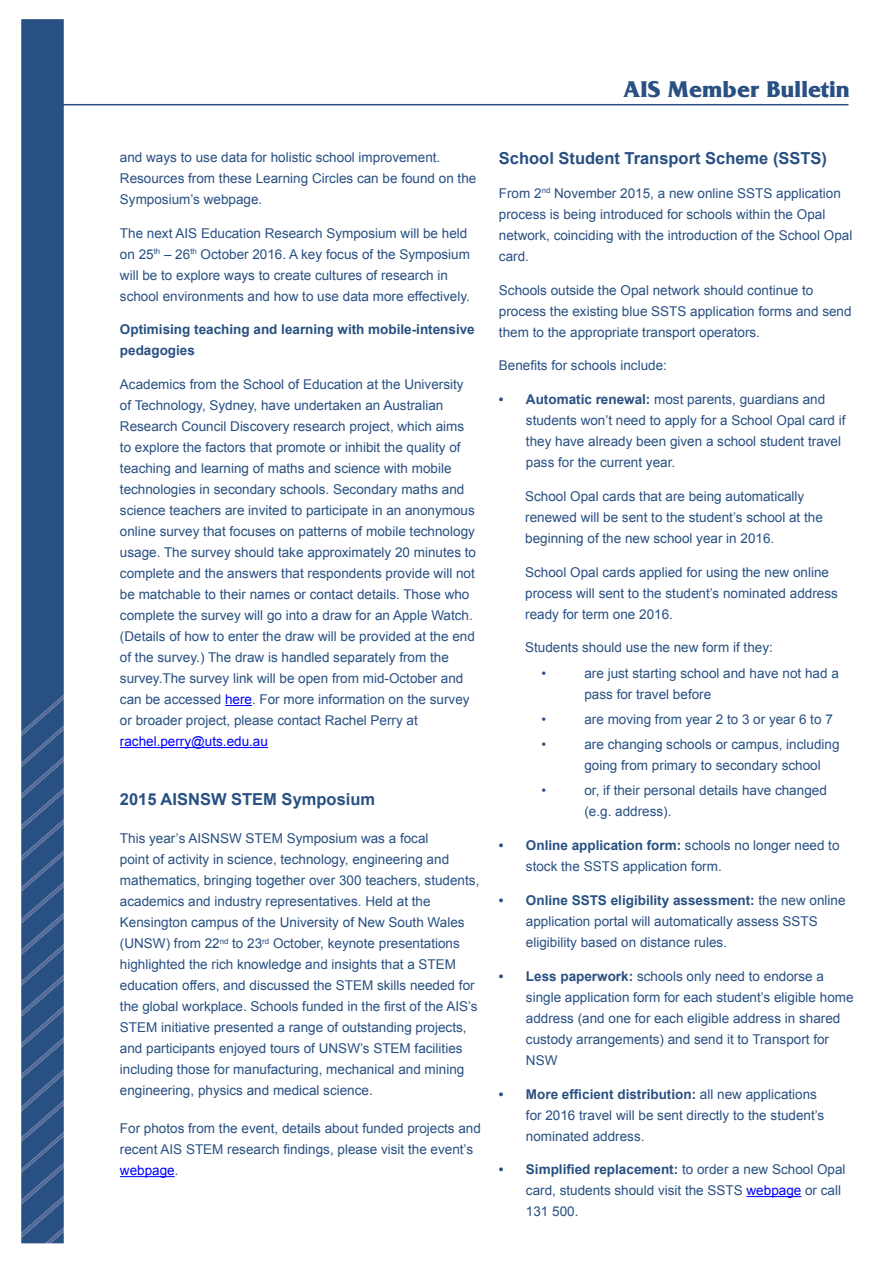
<style>
.page{position:relative;width:893px;height:1263px;background:#fff}
.page>*{position:absolute;margin:0;border:0;box-sizing:border-box;transform-origin:0 0}
.t1{font:700 24px "Fritz";color:#285082}
.t2{font:700 16.5px "Arial";color:#285082}
.t3{font:13.5px/21px "Arial";color:#285082}
.t4{font:700 13.5px/21px "Arial";color:#285082}
.t5{font:13.5px "Arial";color:#00f}
.s1{color:#00f}
.s2{font-weight:700}
</style>
<div class="page">
<hr style="left:37px;top:104px;width:811px;height:1px;background:#285082">
<div style="left:21px;top:19px;width:43px;height:676px;background:#285082"></div>
<svg style="left:21px;top:695px;width:43px;height:549px;background:#335888"></svg>
<svg style="left:225px;top:705px;width:27px;height:1px"></svg>
<hr style="left:120px;top:747px;width:148px;height:1px;background:#00f">
<hr style="left:120px;top:1176px;width:55px;height:1px;background:#00f">
<hr style="left:746px;top:1196px;width:55px;height:1px;background:#00f">
<h1 class="t1" style="left:623px;top:74px;width:228px">AIS Member Bulletin</h1>
<p class="t3" style="left:120px;top:147px;width:358px">and ways to use data for holistic school improvement.<br>Resources from these Learning Circles can be found on the<br>Symposium’s webpage.</p>
<p class="t3" style="left:120px;top:222px;width:352px">The next AIS Education Research Symposium will be held on 25<sup>th</sup> – 26<sup>th</sup> October 2016. A key focus of the Symposium will be to explore ways to create cultures of research in school environments and how to use data more effectively.</p>
<p class="t4" style="left:120px;top:319px;width:356px">Optimising teaching and learning with mobile-intensive pedagogies</p>
<p class="t3" style="left:120px;top:374px;width:358px">Academics from the School of Education at the University of Technology, Sydney, have undertaken an Australian Research Council Discovery research project, which aims to explore the factors that promote or inhibit the quality of teaching and learning of maths and science with mobile technologies in secondary schools. Secondary maths and science teachers are invited to participate in an anonymous online survey that focuses on patterns of mobile technology usage. The survey should take approximately 20 minutes to complete and the answers that respondents provide will not be matchable to their names or contact details. Those who complete the survey will go into a draw for an Apple Watch. (Details of how to enter the draw will be provided at the end of the survey.) The draw is handled separately from the survey.The survey link will be open from mid-October and can be accessed <span class="s1">here</span>. For more information on the survey or broader project, please contact Rachel Perry at</p>
<p class="t5" style="left:120px;top:733px;width:150px">rachel.perry@uts.edu.au</p>
<p class="t2" style="left:120px;top:788px;width:257px">2015 AISNSW STEM Symposium</p>
<p class="t3" style="left:120px;top:828px;width:361px">This year’s AISNSW STEM Symposium was a focal<br>point of activity in science, technology, engineering and mathematics, bringing together over 300 teachers, students, academics and industry representatives. Held at the Kensington campus of the University of New South Wales (UNSW) from 22<sup>nd</sup> to 23<sup>rd</sup> October, keynote presentations highlighted the rich knowledge and insights that a STEM education offers, and discussed the STEM skills needed for the global workplace. Schools funded in the first of the AIS’s STEM initiative presented a range of outstanding projects, and participants enjoyed tours of UNSW’s STEM facilities including those for manufacturing, mechanical and mining engineering, physics and medical science.</p>
<p class="t3" style="left:120px;top:1118px;width:362px">For photos from the event, details about funded projects and recent AIS STEM research findings, please visit the event’s <span class="s1">webpage</span>.</p>
<p class="t2" style="left:499px;top:147px;width:330px">School Student Transport Scheme (SSTS)</p>
<p class="t3" style="left:499px;top:183px;width:355px">From 2<sup>nd</sup> November 2015, a new online SSTS application process is being introduced for schools within the Opal network, coinciding with the introduction of the School Opal card.</p>
<p class="t3" style="left:499px;top:279px;width:354px">Schools outside the Opal network should continue to process the existing blue SSTS application forms and send them to the appropriate transport operators.</p>
<p class="t3" style="left:499px;top:355px;width:170px">Benefits for schools include:</p>
<p class="t3" style="left:526px;top:389px;width:321px;text-indent:-27px"><span class="s2">• Automatic renewal:</span> most parents, guardians and students won’t need to apply for a School Opal card if they have already been given a school student travel pass for the current year.</p>
<p class="t3" style="left:525px;top:486px;width:299px">School Opal cards that are being automatically renewed will be sent to the student’s school at the beginning of the new school year in 2016.</p>
<p class="t3" style="left:525px;top:561px;width:314px">School Opal cards applied for using the new online process will sent to the student’s nominated address ready for term one 2016.</p>
<p class="t3" style="left:541px;top:635px;width:233px;line-height:25.2px;text-indent:-16px">Students should use the new form if they: •</p>
<p class="t3" style="left:584px;top:662px;width:256px">are just starting school and have not had a pass for travel before</p>
<p class="t3" style="left:541px;top:709px;width:6px">•</p>
<p class="t3" style="left:584px;top:709px;width:250px">are moving from year 2 to 3 or year 6 to 7</p>
<p class="t3" style="left:541px;top:734px;width:6px">•</p>
<p class="t3" style="left:584px;top:734px;width:257px">are changing schools or campus, including going from primary to secondary school</p>
<p class="t3" style="left:541px;top:780px;width:6px">•</p>
<p class="t3" style="left:584px;top:780px;width:244px">or, if their personal details have changed (e.g. address).</p>
<p class="t3" style="left:526px;top:835px;width:315px;text-indent:-27px"><span class="s2">• Online application form:</span> schools no longer need to stock the SSTS application form.</p>
<p class="t3" style="left:526px;top:890px;width:321px;text-indent:-27px"><span class="s2">• Online SSTS eligibility assessment:</span> the new online application portal will automatically assess SSTS eligibility based on distance rules.</p>
<p class="t3" style="left:526px;top:965px;width:329px;text-indent:-27px"><span class="s2">• Less paperwork:</span> schools only need to endorse a single application form for each student’s eligible home address (and one for each eligible address in shared custody arrangements) and send it to Transport for NSW</p>
<p class="t3" style="left:526px;top:1083px;width:300px;text-indent:-27px"><span class="s2">• More efficient distribution:</span> all new applications for 2016 travel will be sent directly to the student’s nominated address.</p>
<p class="t3" style="left:526px;top:1159px;width:321px;text-indent:-27px"><span class="s2">• Simplified replacement:</span> to order a new School Opal card, students should visit the SSTS <span class="s1">webpage</span> or call<br>131 500.</p>
</div>
